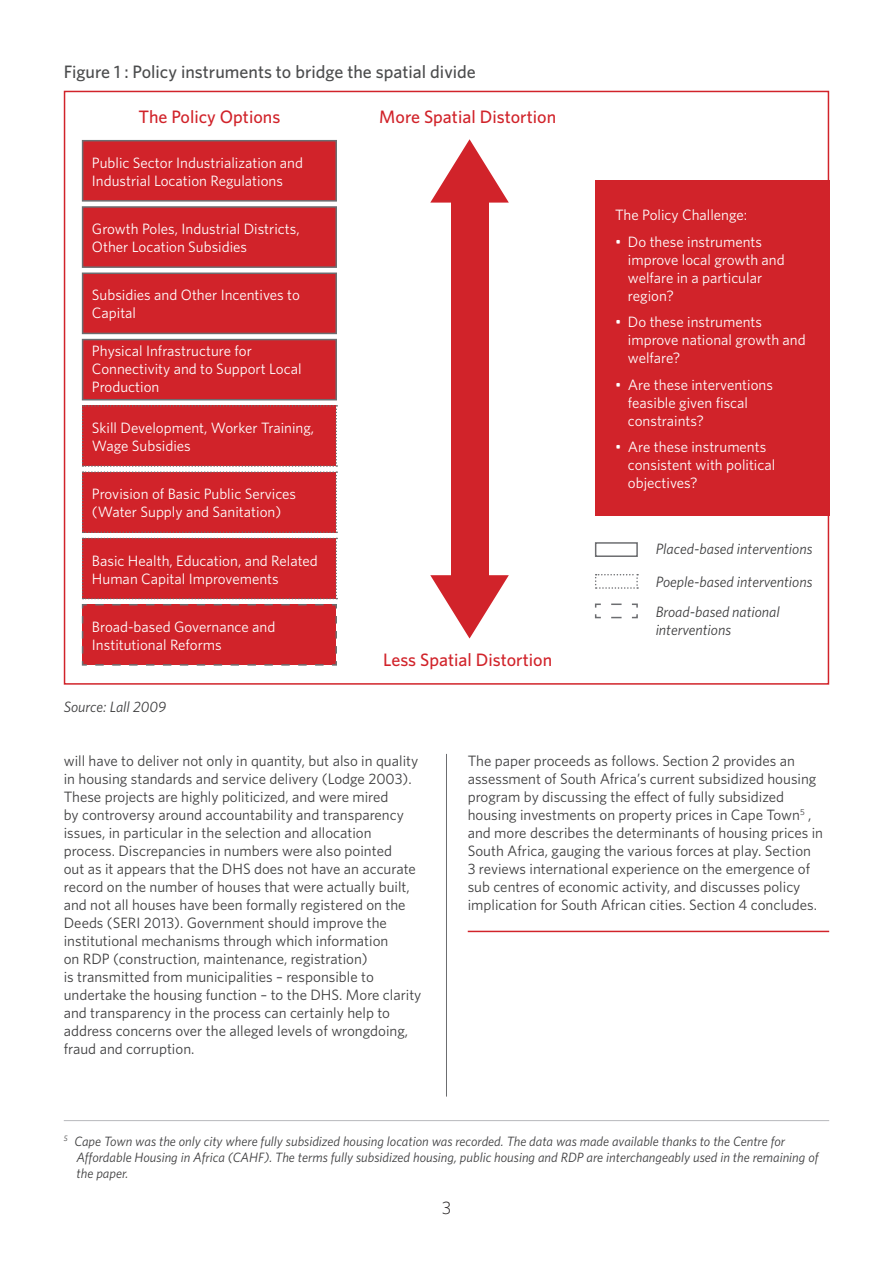
<style>
.page{position:relative;width:893px;height:1263px;background:#fff}
.page>*{position:absolute;margin:0;border:0;box-sizing:border-box;transform-origin:0 0}
.t1{font:500 18px "Whitney";color:#d1232a}
.t2{font:500 18px "Whitney";color:#4b4c4d}
.t3{font:300 18px "Whitney";color:#231f20}
.t4{font:15px/18px "Whitney";color:#3e3e3f}
.t5{font:15px/18px "Whitney";color:#fff}
.t6{font:italic 15px/29.5px "Whitney";color:#3e3e3f}
.t7{font:italic 13.5px/16.2px "Whitney";color:#3e3e3f}
</style>
<div class="page">
<hr style="left:468px;top:931px;width:361px;height:1px;background:#d1232a">
<hr style="left:446px;top:754px;width:1px;height:342px;background:#6c6d70">
<hr style="left:64px;top:1120px;width:765px;height:1px;background:#bcbdc0">
<div style="left:595px;top:542px;width:43px;height:15px;border:2px solid #6c6d70"></div>
<svg style="left:595px;top:574px;width:43px;height:15px"></svg>
<svg style="left:594px;top:603px;width:44px;height:16px"></svg>
<div style="left:82px;top:140px;width:255px;height:62px;background:#d1232a;border:2px solid #6c6d70"></div>
<div style="left:82px;top:206px;width:255px;height:62px;background:#d1232a;border:2px solid #6c6d70"></div>
<div style="left:82px;top:272px;width:255px;height:62px;background:#d1232a;border:2px solid #6c6d70"></div>
<div style="left:82px;top:339px;width:255px;height:61px;background:#d1232a;border:2px solid #6c6d70"></div>
<svg style="left:81px;top:405px;width:257px;height:261px;background:#d2343a"></svg>
<div style="left:451px;top:178px;width:37px;height:428px;background:#d1232a"></div>
<svg style="left:430px;top:139px;width:79px;height:64px"></svg>
<svg style="left:430px;top:575px;width:79px;height:63px"></svg>
<div style="left:595px;top:181px;width:234px;height:335px;background:#d1232a"></div>
<p class="t2" style="left:64px;top:60px;width:414px">Figure 1 : Policy instruments to bridge the spatial divide</p>
<p class="t1" style="left:139px;top:105px;width:143px">The Policy Options</p>
<p class="t1" style="left:379px;top:105px;width:178px">More Spatial Distortion</p>
<p class="t5" style="left:92px;top:153px;width:213px">Public Sector Industrialization and<br>Industrial Location Regulations</p>
<p class="t5" style="left:92px;top:219px;width:209px">Growth Poles, Industrial Districts,<br>Other Location Subsidies</p>
<p class="t5" style="left:92px;top:286px;width:210px">Subsidies and Other Incentives to<br>Capital</p>
<p class="t5" style="left:92px;top:341px;width:211px">Physical Infrastructure for<br>Connectivity and to Support Local<br>Production</p>
<p class="t5" style="left:92px;top:418px;width:224px">Skill Development, Worker Training,<br>Wage Subsidies</p>
<p class="t5" style="left:92px;top:485px;width:206px">Provision of Basic Public Services (Water Supply and Sanitation)</p>
<p class="t5" style="left:92px;top:551px;width:227px">Basic Health, Education, and Related<br>Human Capital Improvements</p>
<p class="t5" style="left:92px;top:617px;width:185px">Broad-based Governance and<br>Institutional Reforms</p>
<p class="t6" style="left:64px;top:692px;width:104px">Source: Lall 2009</p>
<p class="t1" style="left:383px;top:647px;width:170px">Less Spatial Distortion</p>
<p class="t5" style="left:615px;top:206px;width:134px">The Policy Challenge:</p>
<p class="t5" style="left:628px;top:232px;width:158px;text-indent:-13px">• Do these instruments improve local growth and welfare in a particular region?</p>
<p class="t5" style="left:628px;top:313px;width:179px;text-indent:-13px">• Do these instruments improve national growth and welfare?</p>
<p class="t5" style="left:628px;top:375px;width:147px;text-indent:-13px">• Are these interventions feasible given fiscal constraints?</p>
<p class="t5" style="left:628px;top:438px;width:149px;text-indent:-13px">• Are these instruments consistent with political objectives?</p>
<p class="t6" style="left:656px;top:534px;width:158px">Placed-based interventions</p>
<p class="t6" style="left:656px;top:567px;width:158px">Poeple-based interventions<br>Broad-based national</p>
<p class="t6" style="left:656px;top:614px;width:77px">interventions</p>
<p class="t4" style="left:64px;top:751px;width:359px">will have to deliver not only in quantity, but also in quality in housing standards and service delivery (Lodge 2003).<br>These projects are highly politicized, and were mired<br>by controversy around accountability and transparency issues, in particular in the selection and allocation process. Discrepancies in numbers were also pointed<br>out as it appears that the DHS does not have an accurate record on the number of houses that were actually built, and not all houses have been formally registered on the Deeds (SERI 2013). Government should improve the institutional mechanisms through which information<br>on RDP (construction, maintenance, registration)<br>is transmitted from municipalities – responsible to undertake the housing function – to the DHS. More clarity and transparency in the process can certainly help to address concerns over the alleged levels of wrongdoing, fraud and corruption.</p>
<p class="t4" style="left:468px;top:751px;width:357px">The paper proceeds as follows. Section 2 provides an assessment of South Africa’s current subsidized housing program by discussing the effect of fully subsidized housing investments on property prices in Cape Town<sup>5</sup> , and more describes the determinants of housing prices in South Africa, gauging the various forces at play. Section<br>3 reviews international experience on the emergence of sub centres of economic activity, and discusses policy implication for South African cities. Section 4 concludes.</p>
<p class="t7" style="left:77px;top:1132px;width:743px;text-indent:-13px"><sup>5</sup> Cape Town was the only city where fully subsidized housing location was recorded. The data was made available thanks to the Centre for<br>Affordable Housing in Africa (CAHF). The terms fully subsidized housing, public housing and RDP are interchangeably used in the remaining of the paper.</p>
<p class="t3" style="left:442px;top:1195px;width:11px">3</p>
</div>
